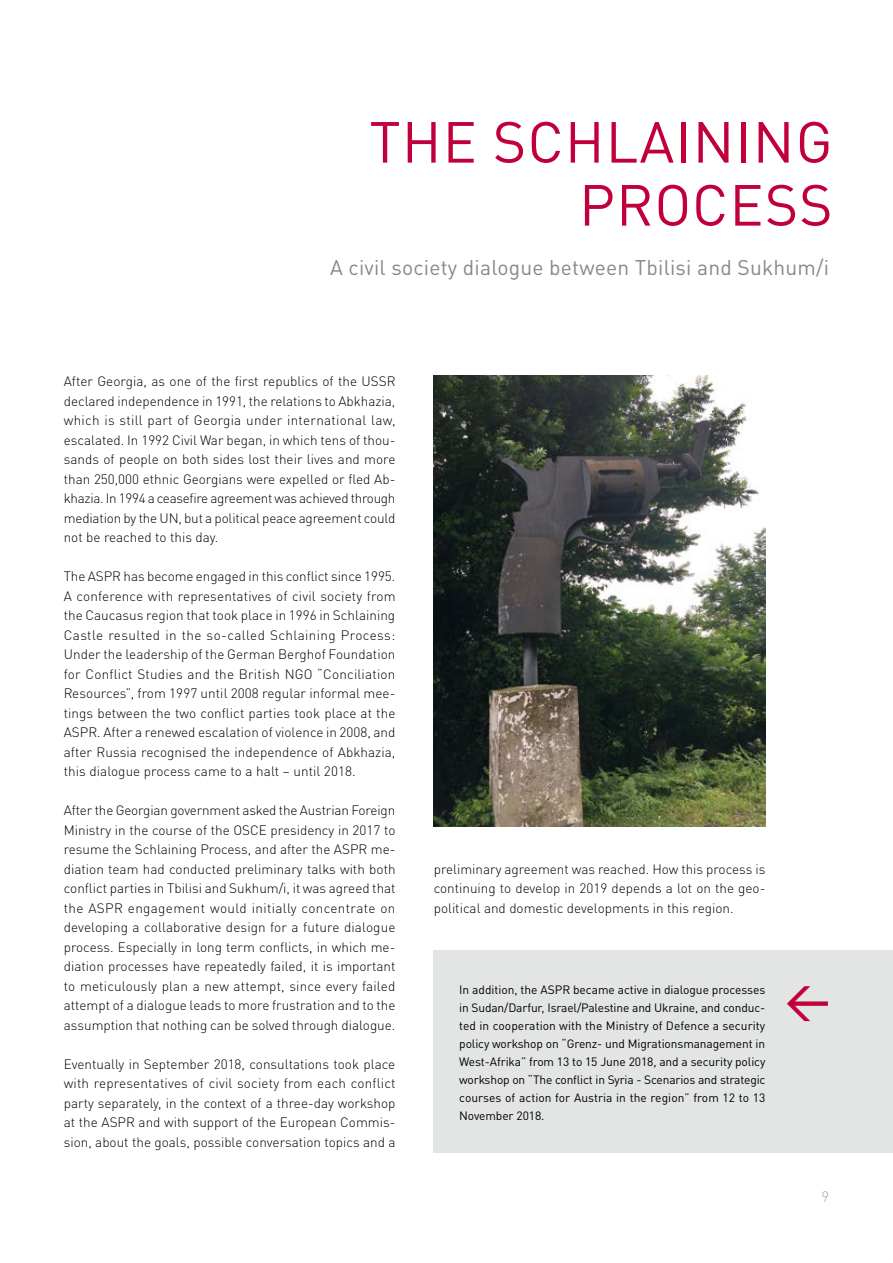
<style>
.page{position:relative;width:893px;height:1263px;background:#fff}
.page>*{position:absolute;margin:0;border:0;box-sizing:border-box;transform-origin:0 0}
.t1{font:57px/63px "DIN Pro";letter-spacing:.02em;color:#c1003b;text-align:right}
.t2{font:500 44.55px "DIN Pro";color:#c1003b}
.t3{font:21px "DIN Pro";letter-spacing:.01em;color:#87888a}
.t4{font:300 15px "DIN Pro";color:#a7a8aa}
.t5{font:300 13.5px/19.5px "DIN Pro";color:#000;text-align:justify}
.t6{font:12px/18px "DIN Pro";letter-spacing:.005em;color:#000;text-align:justify}
</style>
<div class="page">
<div style="left:434px;top:950px;width:459px;height:202px;background:#e3e4e4"></div>
<img style="left:434px;top:375px;width:331px;height:451px">
<h1 class="t1" style="left:369px;top:105px;width:465px">THE SCHLAINING<br>PROCESS</h1>
<h3 class="t3" style="left:330px;top:250px;width:501px">A civil society dialogue between Tbilisi and Sukhum/i</h3>
<p class="t5" style="left:64px;top:370px;width:333px">After Georgia, as one of the first republics of the USSR declared independence in 1991, the relations to Abkhazia, which is still part of Georgia under international law, escalated. In 1992 Civil War began, in which tens of thou&shy;sands of people on both sides lost their lives and more than 250,000 ethnic Georgians were expelled or fled Ab&shy;khazia. In 1994 a ceasefire agreement was achieved through mediation by the UN, but a political peace agreement could not be reached to this day.</p>
<p class="t5" style="left:64px;top:565px;width:333px">The ASPR has become engaged in this conflict since 1995.<br>A conference with representatives of civil society from the Caucasus region that took place in 1996 in Schlaining Castle resulted in the so-called Schlaining Process:<br>Under the leadership of the German Berghof Foundation for Conflict Studies and the British NGO “Conciliation Resources”, from 1997 until 2008 regular informal mee&shy;tings between the two conflict parties took place at the ASPR. After a renewed escalation of violence in 2008, and after Russia recognised the independence of Abkhazia, this dialogue process came to a halt – until 2018.</p>
<p class="t5" style="left:64px;top:799px;width:333px">After the Georgian government asked the Austrian Foreign Ministry in the course of the OSCE presidency in 2017 to resume the Schlaining Process, and after the ASPR me&shy;diation team had conducted preliminary talks with both conflict parties in Tbilisi and Sukhum/i, it was agreed that the ASPR engagement would initially concentrate on developing a collaborative design for a future dialogue process. Especially in long term conflicts, in which me&shy;diation processes have repeatedly failed, it is important to meticulously plan a new attempt, since every failed attempt of a dialogue leads to more frustration and to the assumption that nothing can be solved through dialogue.</p>
<p class="t5" style="left:64px;top:1053px;width:333px">Eventually in September 2018, consultations took place with representatives of civil society from each conflict party separately, in the context of a three-day workshop at the ASPR and with support of the European Commis&shy;sion, about the goals, possible conversation topics and a</p>
<p class="t5" style="left:434px;top:858px;width:333px">preliminary agreement was reached. How this process is continuing to develop in 2019 depends a lot on the geo&shy;political and domestic developments in this region.</p>
<p class="t6" style="left:459px;top:979px;width:308px">In addition, the ASPR became active in dialogue processes in Sudan/Darfur, Israel/Palestine and Ukraine, and conduc&shy;ted in cooperation with the Ministry of Defence a security policy workshop on “Grenz- und Migrationsmanagement in West-Afrika” from 13 to 15 June 2018, and a security policy workshop on “The conflict in Syria - Scenarios and strategic courses of action for Austria in the region” from 12 to 13<br>November 2018.</p>
<h2 class="t2" style="left:785px;top:964px;width:47px">←</h2>
<p class="t4" style="left:821px;top:1185px;width:9px">9</p>
</div>
